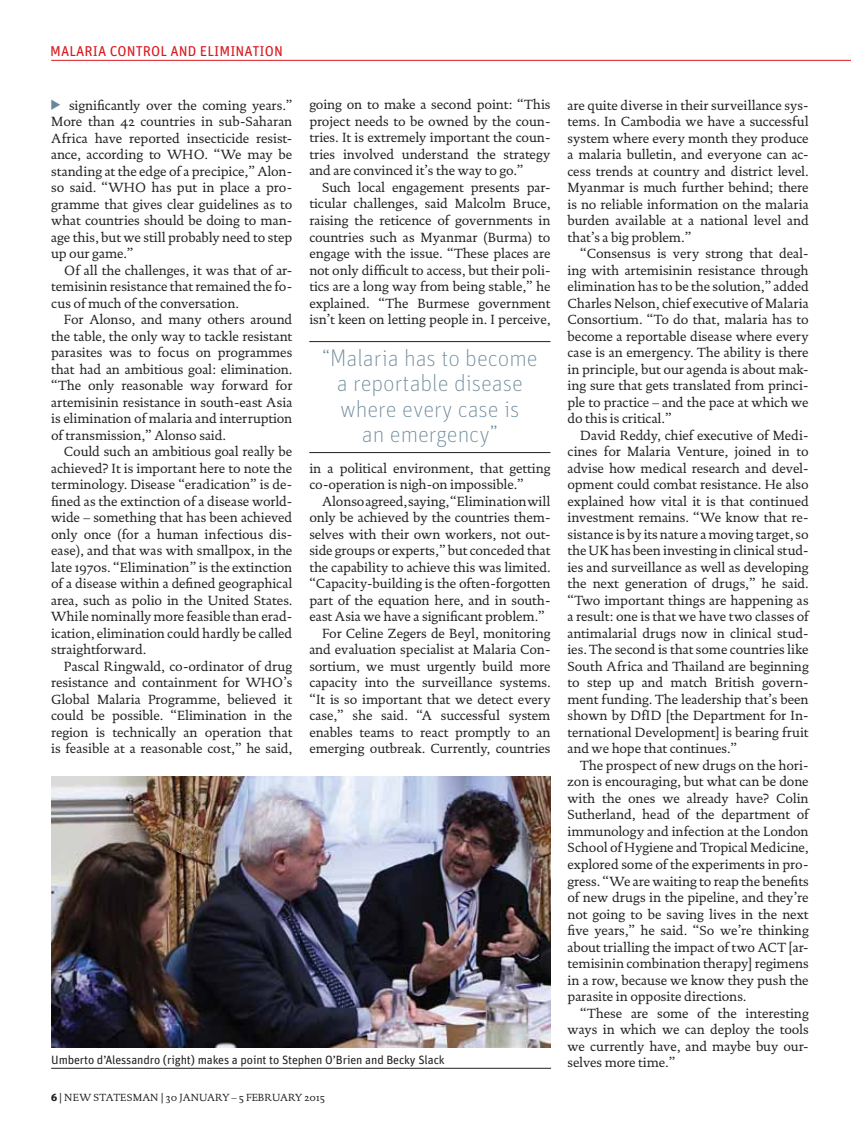
<style>
.page{position:relative;width:851px;height:1128px;background:#fff}
.page>*{position:absolute;margin:0;border:0;box-sizing:border-box;transform-origin:0 0}
.t1{font:100 24px/25.5px "Unit OT";color:#6c8898;text-align:center}
.t2{font:14.25px "Unit OT";letter-spacing:.005em;color:#d71920}
.t3{font:13.5px/16.5px "DTL Documenta ST";letter-spacing:-.005em;color:#231f20;text-align:justify}
.t4{font:12px "Unit OT";letter-spacing:-.01em;color:#231f20}
.t5{font:10.5px "DTL Documenta ST";color:#231f20}
.s1{font-family:"Unit Slab Pro";font-weight:900}
</style>
<div class="page">
<hr style="left:51px;top:60px;width:799px;height:1px;background:#d71920">
<img style="left:51px;top:776px;width:499px;height:271px">
<hr style="left:309px;top:341px;width:241px;height:1px;background:#231f20">
<hr style="left:309px;top:452px;width:241px;height:1px;background:#231f20">
<hr style="left:51px;top:1067px;width:500px;height:1px;background:#231f20">
<p class="t2" style="left:50px;top:46px;width:234px">MALARIA CONTROL AND ELIMINATION</p>
<p class="t3" style="left:309px;top:97px;width:242px">going on to make a second point: “This project needs to be owned by the coun&shy;tries. It is extremely important the coun&shy;tries involved understand the strategy and are convinced it’s the way to go.”</p>
<p class="t3" style="left:309px;top:180px;width:243px;text-indent:13px">Such local engagement presents par&shy;ticular challenges, said Malcolm Bruce, raising the reticence of governments in countries such as Myanmar (Burma) to engage with the issue. “These places are not only difficult to access, but their poli&shy;tics are a long way from being stable,” he explained. “The Burmese government isn’t keen on letting people in. I perceive,</p>
<p class="t3" style="left:51px;top:98px;width:243px;text-indent:18px">significantly over the coming years.” More than 42 countries in sub-Saharan Africa have reported insecticide resist&shy;ance, according to WHO. “We may be standing at the edge of a precipice,” Alon&shy;so said. “WHO has put in place a pro&shy;gramme that gives clear guidelines as to what countries should be doing to man&shy;age this, but we still probably need to step up our game.”</p>
<p class="t3" style="left:51px;top:263px;width:242px;text-indent:13px">Of all the challenges, it was that of ar&shy;temisinin resistance that remained the fo&shy;cus of much of the conversation.</p>
<p class="t3" style="left:51px;top:312px;width:243px;text-indent:13px">For Alonso, and many others around the table, the only way to tackle resistant parasites was to focus on programmes that had an ambitious goal: elimination. “The only reasonable way forward for artemisinin resistance in south-east Asia is elimination of malaria and interruption of transmission,” Alonso said.</p>
<p class="t3" style="left:51px;top:444px;width:243px;text-indent:13px">Could such an ambitious goal really be achieved? It is important here to note the terminology. Disease “eradication” is de&shy;fined as the extinction of a disease world&shy;wide – something that has been achieved only once (for a human infectious dis&shy;ease), and that was with smallpox, in the late 1970s. “Elimination” is the extinction of a disease within a defined geographical area, such as polio in the United States.<br>While nominally more feasible than erad&shy;ication, elimination could hardly be called straightforward.</p>
<p class="t3" style="left:51px;top:659px;width:243px;text-indent:13px">Pascal Ringwald, co-ordinator of drug resistance and containment for WHO’s Global Malaria Programme, believed it could be possible. “Elimination in the region is technically an operation that is feasible at a reasonable cost,” he said,</p>
<p class="t3" style="left:567px;top:98px;width:243px">are quite diverse in their surveillance sys&shy;tems. In Cambodia we have a successful system where every month they produce a malaria bulletin, and everyone can ac&shy;cess trends at country and district level.<br>Myanmar is much further behind; there is no reliable information on the malaria burden available at a national level and that’s a big problem.”</p>
<p class="t3" style="left:567px;top:246px;width:243px;text-indent:13px">“Consensus is very strong that deal&shy;ing with artemisinin resistance through elimination has to be the solution,” added Charles Nelson, chief executive of Malaria Consortium. “To do that, malaria has to become a reportable disease where every case is an emergency. The ability is there in principle, but our agenda is about mak&shy;ing sure that gets translated from princi&shy;ple to practice – and the pace at which we do this is critical.”</p>
<p class="t3" style="left:567px;top:428px;width:243px;text-indent:13px">David Reddy, chief executive of Medi&shy;cines for Malaria Venture, joined in to advise how medical research and devel&shy;opment could combat resistance. He also explained how vital it is that continued investment remains. “We know that re&shy;sistance is by its nature a moving target, so the UK has been investing in clinical stud&shy;ies and surveillance as well as developing the next generation of drugs,” he said. “Two important things are happening as a result: one is that we have two classes of antimalarial drugs now in clinical stud&shy;ies. The second is that some countries like South Africa and Thailand are beginning to step up and match British govern&shy;ment funding. The leadership that’s been shown by DfID [the Department for In&shy;ternational Development] is bearing fruit and we hope that continues.”</p>
<p class="t3" style="left:567px;top:757px;width:243px;text-indent:13px">The prospect of new drugs on the hori&shy;zon is encouraging, but what can be done with the ones we already have? Colin Sutherland, head of the department of immunology and infection at the London School of Hygiene and Tropical Medicine, explored some of the experiments in pro&shy;gress. “We are waiting to reap the benefits of new drugs in the pipeline, and they’re not going to be saving lives in the next five years,” he said. “So we’re thinking about trialling the impact of two ACT [ar&shy;temisinin combination therapy] regimens in a row, because we know they push the parasite in opposite directions.</p>
<p class="t3" style="left:567px;top:1005px;width:243px;text-indent:13px">“These are some of the interesting ways in which we can deploy the tools we currently have, and maybe buy our-</p>
<h1 class="t1" style="left:322px;top:346px;width:217px">“Malaria has to become a reportable disease where every case is<br>an emergency”</h1>
<p class="t3" style="left:309px;top:460px;width:243px">in a political environment, that getting co-operation is nigh-on impossible.”</p>
<p class="t3" style="left:322px;top:493px;width:230px">Alonso agreed, saying, “Elimination will</p>
<p class="t3" style="left:309px;top:510px;width:242px">only be achieved by the countries them-</p>
<p class="t3" style="left:309px;top:526px;width:242px">selves with their own workers, not out-</p>
<p class="t3" style="left:309px;top:543px;width:242px">side groups or experts,” but conceded that</p>
<p class="t3" style="left:309px;top:559px;width:243px">the capability to achieve this was limited.</p>
<p class="t3" style="left:309px;top:576px;width:242px">“Capacity-building is the often-forgotten</p>
<p class="t3" style="left:309px;top:592px;width:242px">part of the equation here, and in south-</p>
<p class="t3" style="left:309px;top:609px;width:237px">east Asia we have a significant problem.”</p>
<p class="t3" style="left:322px;top:625px;width:230px">For Celine Zegers de Beyl, monitoring</p>
<p class="t3" style="left:309px;top:642px;width:242px">and evaluation specialist at Malaria Con-</p>
<p class="t3" style="left:309px;top:658px;width:242px">sortium, we must urgently build more</p>
<p class="t3" style="left:309px;top:675px;width:242px">capacity into the surveillance systems.</p>
<p class="t3" style="left:309px;top:691px;width:243px">“It is so important that we detect every</p>
<p class="t3" style="left:309px;top:708px;width:242px">case,” she said. “A successful system</p>
<p class="t3" style="left:309px;top:724px;width:242px">enables teams to react promptly to an</p>
<p class="t3" style="left:309px;top:741px;width:243px">emerging outbreak. Currently, countries</p>
<p class="t4" style="left:51px;top:1054px;width:395px">Umberto d’Alessandro (right) makes a point to Stephen O’Brien and Becky Slack</p>
<p class="t3" style="left:567px;top:1054px;width:109px">selves more time.”</p>
<p class="t5" style="left:51px;top:1092px;width:275px"><span class="s1">6</span> | NEW STATESMAN | 30 JANUARY – 5 FEBRUARY 2015</p>
</div>
